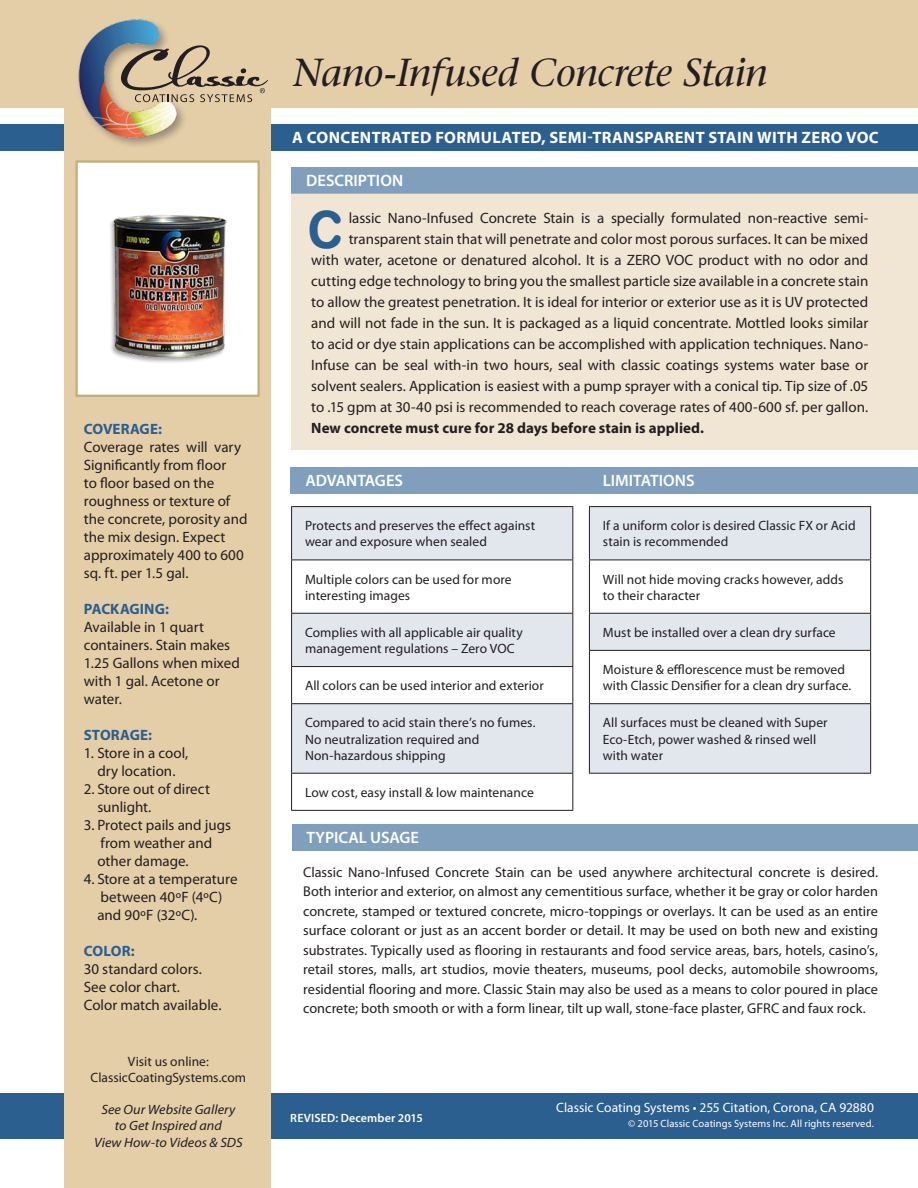
<style>
.page{position:relative;width:918px;height:1188px;background:#fff}
.page>*{position:absolute;margin:0;border:0;box-sizing:border-box;transform-origin:0 0}
.t1{font:700 51.3px "Helvetica Rounded";color:#2b5f90;scale:.94 1}
.t2{font:italic 39px "Stone Serif";letter-spacing:-.01em;color:#231e20}
.t3{font:700 16.5px "Myriad Pro";letter-spacing:.02em;color:#fff}
.t4{font:600 16.5px "Myriad Pro";color:#fff}
.t5{font:15px/18px "Myriad Pro";color:#231e20}
.t6{font:700 15px "Myriad Pro";letter-spacing:.005em;color:#231e20}
.t7{font:700 15px "Myriad Pro";letter-spacing:.005em;color:#2b5f90}
.t8{font:14.25px/19.5px "Myriad Pro";color:#231e20;text-align:justify}
.t9{font:13.5px/16.2px "Myriad Pro";letter-spacing:.005em;color:#231e20}
.t10{font:italic 13.5px "Myriad Pro";letter-spacing:.005em;color:#231e20;scale:1.05 1}
.t11{font:13.5px "Myriad Pro";color:#fff}
.t12{font:600 12px "Myriad Pro";letter-spacing:.015em;color:#fff}
.t13{font:10.5px "Myriad Pro";letter-spacing:.01em;color:#fff}
</style>
<div class="page">
<div style="left:0;top:124px;width:918px;height:27px;background:#2b5f90"></div>
<div style="left:0;top:1093px;width:918px;height:45px;background:#2b5f90"></div>
<div style="left:291px;top:167px;width:627px;height:27px;background:#7f9fbc"></div>
<div style="left:292px;top:824px;width:626px;height:27px;background:#7f9fbc"></div>
<div style="left:0;top:0;width:918px;height:107px;background:#e3cea8"></div>
<div style="left:65px;top:0;width:206px;height:1188px;background:#e3cea8"></div>
<div style="left:75px;top:160px;width:185px;height:237px;background:#fff;border:2px solid #c2ae76"></div>
<div style="left:291px;top:194px;width:627px;height:256px;background:#f1e6d3"></div>
<svg style="left:292px;top:507px;width:280px;height:266px;fill:#e2e6ed"></svg>
<hr style="left:291px;top:506px;width:282px;height:1px;background:#231e20">
<hr style="left:291px;top:507px;width:1px;height:53px;background:#231e20">
<hr style="left:572px;top:507px;width:1px;height:53px;background:#231e20">
<hr style="left:291px;top:560px;width:282px;height:1px;background:#231e20">
<hr style="left:291px;top:560px;width:1px;height:53px;background:#231e20">
<hr style="left:572px;top:560px;width:1px;height:53px;background:#231e20">
<hr style="left:291px;top:613px;width:282px;height:1px;background:#231e20">
<hr style="left:291px;top:614px;width:1px;height:52px;background:#231e20">
<hr style="left:572px;top:614px;width:1px;height:52px;background:#231e20">
<hr style="left:291px;top:666px;width:282px;height:1px;background:#231e20">
<hr style="left:291px;top:667px;width:1px;height:36px;background:#231e20">
<hr style="left:572px;top:667px;width:1px;height:36px;background:#231e20">
<hr style="left:291px;top:703px;width:282px;height:1px;background:#231e20">
<hr style="left:291px;top:704px;width:1px;height:69px;background:#231e20">
<hr style="left:572px;top:704px;width:1px;height:69px;background:#231e20">
<hr style="left:291px;top:773px;width:282px;height:1px;background:#231e20">
<hr style="left:291px;top:774px;width:1px;height:36px;background:#231e20">
<hr style="left:572px;top:774px;width:1px;height:36px;background:#231e20">
<hr style="left:291px;top:810px;width:282px;height:1px;background:#231e20">
<svg style="left:590px;top:507px;width:280px;height:266px;fill:#e2e6ed"></svg>
<hr style="left:589px;top:506px;width:282px;height:1px;background:#231e20">
<hr style="left:589px;top:507px;width:1px;height:53px;background:#231e20">
<hr style="left:870px;top:507px;width:1px;height:53px;background:#231e20">
<hr style="left:589px;top:560px;width:282px;height:1px;background:#231e20">
<hr style="left:589px;top:560px;width:1px;height:53px;background:#231e20">
<hr style="left:870px;top:560px;width:1px;height:53px;background:#231e20">
<hr style="left:589px;top:613px;width:282px;height:1px;background:#231e20">
<hr style="left:589px;top:614px;width:1px;height:36px;background:#231e20">
<hr style="left:870px;top:614px;width:1px;height:36px;background:#231e20">
<hr style="left:589px;top:650px;width:282px;height:1px;background:#231e20">
<hr style="left:589px;top:651px;width:1px;height:52px;background:#231e20">
<hr style="left:870px;top:651px;width:1px;height:52px;background:#231e20">
<hr style="left:589px;top:703px;width:282px;height:1px;background:#231e20">
<hr style="left:589px;top:704px;width:1px;height:69px;background:#231e20">
<hr style="left:870px;top:704px;width:1px;height:69px;background:#231e20">
<hr style="left:589px;top:773px;width:282px;height:1px;background:#231e20">
<div style="left:291px;top:467px;width:627px;height:27px;background:#7f9fbc"></div>
<div style="left:76px;top:17px;width:112px;height:132px;background:#231e20;opacity:.37"></div>
<img style="left:76px;top:17px;width:103px;height:124px">
<svg style="left:118px;top:43px;width:150px;height:59px"></svg>
<div style="left:108px;top:215px;width:119px;height:149px;background:#231e20;opacity:.41"></div>
<img style="left:110px;top:215px;width:117px;height:145px">
<p class="t7" style="left:84px;top:419px;width:80px">COVERAGE:</p>
<p class="t5" style="left:84px;top:438px;width:159px">Coverage rates will vary</p>
<p class="t5" style="left:84px;top:456px;width:165px">Significantly from floor<br>to floor based on the roughness or texture of the concrete, porosity and the mix design. Expect approximately 400 to 600 sq. ft. per 1.5 gal.</p>
<p class="t7" style="left:84px;top:599px;width:87px">PACKAGING:</p>
<p class="t5" style="left:84px;top:618px;width:158px">Available in 1 quart containers. Stain makes<br>1.25 Gallons when mixed with 1 gal. Acetone or water.</p>
<p class="t7" style="left:84px;top:725px;width:70px">STORAGE:</p>
<p class="t5" style="left:84px;top:744px;width:106px;text-align:center">1. Store in a cool, dry location.</p>
<p class="t5" style="left:97px;top:780px;width:114px;text-indent:-14px">2. Store out of direct sunlight.</p>
<p class="t5" style="left:97px;top:816px;width:135px;text-indent:-14px">3. Protect pails and jugs from weather and other damage.</p>
<p class="t5" style="left:97px;top:870px;width:142px;text-indent:-14px">4. Store at a temperature between 40ºF (4ºC) and 90ºF (32ºC).</p>
<p class="t7" style="left:84px;top:941px;width:52px">COLOR:</p>
<p class="t5" style="left:84px;top:960px;width:120px">30 standard colors.</p>
<p class="t5" style="left:84px;top:978px;width:98px">See color chart.</p>
<p class="t5" style="left:84px;top:996px;width:139px">Color match available.</p>
<p class="t9" style="left:128px;top:1053px;width:82px">Visit us online:</p>
<p class="t9" style="left:91px;top:1069px;width:157px">ClassicCoatingSystems.com</p>
<p class="t10" style="left:101px;top:1101px;width:129px">See Our Website Gallery</p>
<p class="t10" style="left:115px;top:1118px;width:103px">to Get Inspired and</p>
<p class="t10" style="left:94px;top:1134px;width:143px">View How-to Videos &amp; SDS</p>
<p class="t2" style="left:293px;top:49px;width:476px">Nano-Infused Concrete Stain</p>
<p class="t3" style="left:292px;top:127px;width:588px">A CONCENTRATED FORMULATED, SEMI-TRANSPARENT STAIN WITH ZERO VOC</p>
<p class="t4" style="left:306px;top:170px;width:98px">DESCRIPTION</p>
<p class="t1" style="left:307px;top:199px;width:39px">C</p>
<p class="t5" style="left:349px;top:209px;width:521px">lassic Nano-Infused Concrete Stain is a specially formulated non-reactive semi-</p>
<p class="t5" style="left:349px;top:230px;width:521px">transparent stain that will penetrate and color most porous surfaces. It can be mixed</p>
<p class="t5" style="left:311px;top:251px;width:559px">with water, acetone or denatured alcohol. It is a ZERO VOC product with no odor and</p>
<p class="t5" style="left:311px;top:272px;width:559px">cutting edge technology to bring you the smallest particle size available in a concrete stain</p>
<p class="t5" style="left:311px;top:293px;width:559px">to allow the greatest penetration. It is ideal for interior or exterior use as it is UV protected</p>
<p class="t5" style="left:311px;top:314px;width:559px">and will not fade in the sun. It is packaged as a liquid concentrate. Mottled looks similar</p>
<p class="t5" style="left:311px;top:335px;width:559px">to acid or dye stain applications can be accomplished with application techniques. Nano-</p>
<p class="t5" style="left:311px;top:356px;width:559px">Infuse can be seal with-in two hours, seal with classic coatings systems water base or</p>
<p class="t5" style="left:311px;top:377px;width:559px">solvent sealers. Application is easiest with a pump sprayer with a conical tip. Tip size of .05</p>
<p class="t5" style="left:311px;top:398px;width:559px">to .15 gpm at 30-40 psi is recommended to reach coverage rates of 400-600 sf. per gallon.</p>
<p class="t6" style="left:311px;top:418px;width:395px">New concrete must cure for 28 days before stain is applied.</p>
<p class="t4" style="left:305px;top:470px;width:99px">ADVANTAGES</p>
<p class="t4" style="left:603px;top:470px;width:93px">LIMITATIONS</p>
<p class="t9" style="left:305px;top:517px;width:232px">Protects and preserves the effect against wear and exposure when sealed</p>
<p class="t9" style="left:305px;top:571px;width:208px">Multiple colors can be used for more</p>
<p class="t9" style="left:305px;top:587px;width:107px">interesting images</p>
<p class="t9" style="left:305px;top:624px;width:219px">Complies with all applicable air quality</p>
<p class="t9" style="left:305px;top:640px;width:211px">management regulations – Zero VOC</p>
<p class="t9" style="left:305px;top:677px;width:240px">All colors can be used interior and exterior</p>
<p class="t9" style="left:305px;top:714px;width:232px">Compared to acid stain there’s no fumes.</p>
<p class="t9" style="left:305px;top:731px;width:176px">No neutralization required and</p>
<p class="t9" style="left:305px;top:747px;width:142px">Non-hazardous shipping</p>
<p class="t9" style="left:305px;top:784px;width:230px">Low cost, easy install &amp; low maintenance</p>
<p class="t4" style="left:306px;top:827px;width:114px">TYPICAL USAGE</p>
<p class="t9" style="left:603px;top:517px;width:254px">If a uniform color is desired Classic FX or Acid stain is recommended</p>
<p class="t9" style="left:603px;top:571px;width:242px">Will not hide moving cracks however, adds to their character</p>
<p class="t9" style="left:603px;top:624px;width:234px">Must be installed over a clean dry surface</p>
<p class="t9" style="left:603px;top:661px;width:250px">Moisture &amp; efflorescence must be removed with Classic Densifier for a clean dry surface.</p>
<p class="t9" style="left:603px;top:714px;width:226px">All surfaces must be cleaned with Super</p>
<p class="t9" style="left:603px;top:731px;width:215px">Eco-Etch, power washed &amp; rinsed well</p>
<p class="t9" style="left:603px;top:747px;width:62px">with water</p>
<p class="t8" style="left:303px;top:862px;width:576px">Classic Nano-Infused Concrete Stain can be used anywhere architectural concrete is desired.<br>Both interior and exterior, on almost any cementitious surface, whether it be gray or color harden concrete, stamped or textured concrete, micro-toppings or overlays. It can be used as an entire surface colorant or just as an accent border or detail. It may be used on both new and existing substrates. Typically used as flooring in restaurants and food service areas, bars, hotels, casino’s, retail stores, malls, art studios, movie theaters, museums, pool decks, automobile showrooms, residential flooring and more. Classic Stain may also be used as a means to color poured in place concrete; both smooth or with a form linear, tilt up wall, stone-face plaster, GFRC and faux rock.</p>
<p class="t12" style="left:290px;top:1110px;width:134px">REVISED: December 2015</p>
<p class="t11" style="left:556px;top:1099px;width:319px">Classic Coating Systems • 255 Citation, Corona, CA 92880</p>
<p class="t13" style="left:628px;top:1117px;width:247px">© 2015 Classic Coatings Systems Inc. All rights reserved.</p>
</div>
